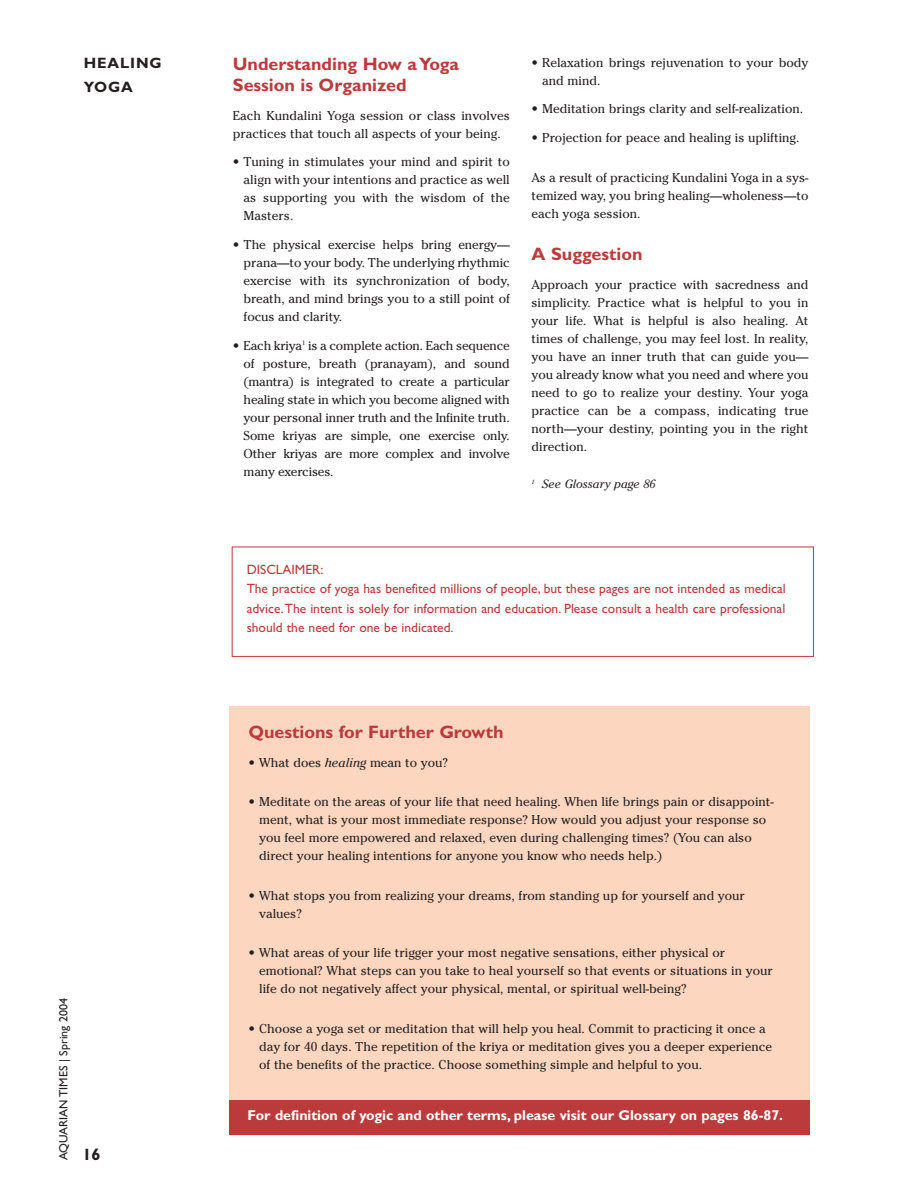
<style>
.page{position:relative;width:918px;height:1188px;background:#fff}
.page>*{position:absolute;margin:0;border:0;box-sizing:border-box;transform-origin:0 0}
.t1{font:700 18px/21px "Gill Sans";color:#bb3b3d}
.t2{font:700 16.5px "Gill Sans";color:#231f1f}
.t3{font:700 15px/24px "Gill Sans";letter-spacing:.055em;color:#231f1f}
.t4{font:700 14.25px "Gill Sans";color:#fff}
.t5{font:13.5px/19.5px "Gill Sans";color:#bb3b3d}
.t6{font:12.75px/18px "Cheltenham";color:#231f1f}
.t7{font:12px "Gill Sans";color:#231f1f}
.t8{font:italic 12px "Cheltenham";color:#231f1f}
.s1{font-style:italic}
</style>
<div class="page">
<div style="left:229px;top:706px;width:581px;height:394px;background:#fdd6c0"></div>
<div style="left:230px;top:1100px;width:580px;height:35px;background:#bb3b3d"></div>
<div style="left:232px;top:547px;width:582px;height:110px;border:1px solid #bb3b3d"></div>
<p class="t3" style="left:84px;top:52px;width:79px">HEALING<br>YOGA</p>
<p class="t7" style="left:59px;top:1160px;width:164px;rotate:-90deg">AQUARIAN TIMES | Spring 2004</p>
<p class="t2" style="left:82px;top:1149px;width:20px">16</p>
<h1 class="t1" style="left:233px;top:55px;width:228px">Understanding How a Yoga<br>Session is Organized</h1>
<p class="t6" style="left:233px;top:108px;width:279px">Each Kundalini Yoga session or class involves practices that touch all aspects of your being.</p>
<p class="t6" style="left:244px;top:154px;width:268px;text-align:justify;text-indent:-11px">• Tuning in stimulates your mind and spirit to align with your intentions and practice as well as supporting you with the wisdom of the Masters.</p>
<p class="t6" style="left:244px;top:237px;width:268px;text-align:justify;text-indent:-11px">• The physical exercise helps bring energy— prana—to your body. The underlying rhythmic exercise with its synchronization of body, breath, and mind brings you to a still point of focus and clarity.</p>
<p class="t6" style="left:244px;top:338px;width:268px;text-align:justify;text-indent:-11px">• Each kriya<sup>1</sup> is a complete action. Each sequence of posture, breath (pranayam), and sound (mantra) is integrated to create a particular healing state in which you become aligned with your personal inner truth and the Infinite truth.<br>Some kriyas are simple, one exercise only.<br>Other kriyas are more complex and involve many exercises.</p>
<p class="t6" style="left:542px;top:55px;width:268px;text-indent:-11px">• Relaxation brings rejuvenation to your body and mind.</p>
<p class="t6" style="left:531px;top:101px;width:273px">• Meditation brings clarity and self-realization.</p>
<p class="t6" style="left:531px;top:130px;width:270px">• Projection for peace and healing is uplifting.</p>
<p class="t6" style="left:531px;top:170px;width:279px;text-align:justify">As a result of practicing Kundalini Yoga in a sys&shy;temized way, you bring healing—wholeness—to each yoga session.</p>
<h1 class="t1" style="left:531px;top:246px;width:113px">A Suggestion</h1>
<p class="t6" style="left:531px;top:277px;width:279px;text-align:justify">Approach your practice with sacredness and simplicity. Practice what is helpful to you in your life. What is helpful is also healing. At times of challenge, you may feel lost. In reality, you have an inner truth that can guide you— you already know what you need and where you need to go to realize your destiny. Your yoga practice can be a compass, indicating true north—your destiny, pointing you in the right direction.</p>
<p class="t8" style="left:531px;top:479px;width:126px"><sup>1</sup> See Glossary page 86</p>
<p class="t5" style="left:247px;top:561px;width:541px">DISCLAIMER:<br>The practice of yoga has benefited millions of people, but these pages are not intended as medical advice.The intent is solely for information and education. Please consult a health care professional should the need for one be indicated.</p>
<h1 class="t1" style="left:248px;top:723px;width:257px">Questions for Further Growth</h1>
<p class="t6" style="left:248px;top:754px;width:201px">• What does <span class="s1">healing</span> mean to you?</p>
<p class="t6" style="left:259px;top:794px;width:516px;text-indent:-11px">• Meditate on the areas of your life that need healing. When life brings pain or disappoint&shy;ment, what is your most immediate response? How would you adjust your response so you feel more empowered and relaxed, even during challenging times? (You can also direct your healing intentions for anyone you know who needs help.)</p>
<p class="t6" style="left:259px;top:888px;width:487px;text-indent:-11px">• What stops you from realizing your dreams, from standing up for yourself and your values?</p>
<p class="t6" style="left:259px;top:945px;width:515px;text-indent:-11px">• What areas of your life trigger your most negative sensations, either physical or emotional? What steps can you take to heal yourself so that events or situations in your life do not negatively affect your physical, mental, or spiritual well-being?</p>
<p class="t6" style="left:259px;top:1021px;width:514px;text-indent:-11px">• Choose a yoga set or meditation that will help you heal. Commit to practicing it once a day for 40 days. The repetition of the kriya or meditation gives you a deeper experience of the benefits of the practice. Choose something simple and helpful to you.</p>
<p class="t4" style="left:248px;top:1110px;width:537px">For definition of yogic and other terms, please visit our Glossary on pages 86-87.</p>
</div>
